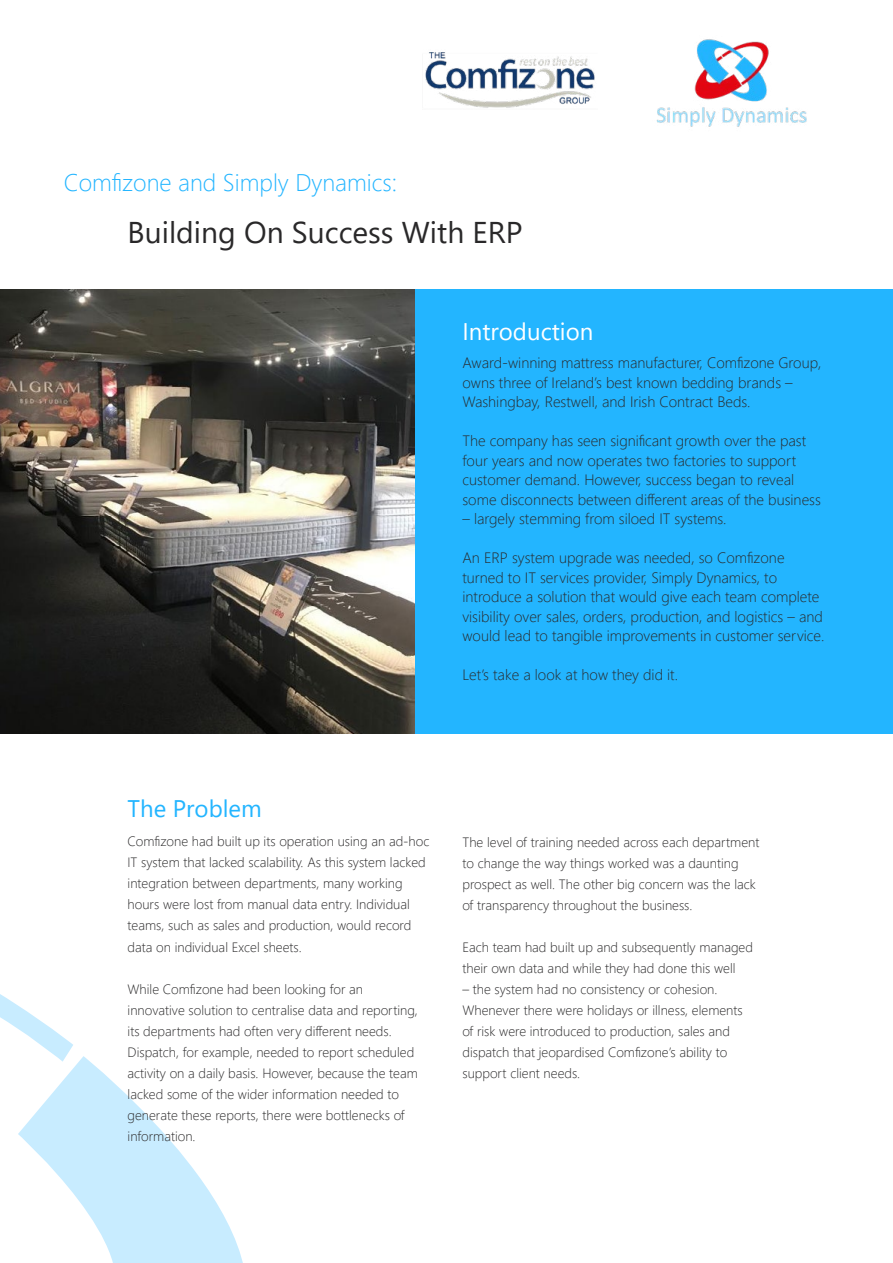
<style>
.page{position:relative;width:893px;height:1263px;background:#fff}
.page>*{position:absolute;margin:0;border:0;box-sizing:border-box;transform-origin:0 0}
.t1{font:30px "Segoe UI";color:#292829}
.t2{font:300 24px "Segoe UI";color:#23b5ff}
.t3{font:24px "Segoe UI";color:#fff}
.t4{font:24px "Segoe UI";color:#23b5ff}
.t5{font:300 15px/19.5px "Segoe UI";color:#292829}
.t6{font:300 13.5px/21px "Segoe UI";color:#292829}
</style>
<div class="page">
<svg style="left:0;top:994px;width:73px;height:62px"></svg>
<svg style="left:18px;top:1056px;width:225px;height:207px;fill:#c8ecff"></svg>
<div style="left:0;top:289px;width:893px;height:444px;background:#23b5ff"></div>
<img style="left:0;top:289px;width:415px;height:444px">
<img style="left:656px;top:39px;width:151px;height:88px">
<img style="left:425px;top:52px;width:170px;height:56px">
<h2 class="t2" style="left:64px;top:160px;width:335px">Comfizone and Simply Dynamics:</h2>
<h1 class="t1" style="left:128px;top:204px;width:396px">Building On Success With ERP</h1>
<h2 class="t3" style="left:462px;top:309px;width:132px">Introduction</h2>
<p class="t5" style="left:462px;top:351px;width:360px">Award-winning mattress manufacturer, Comfizone Group, owns three of Ireland’s best known bedding brands –<br>Washingbay, Restwell, and Irish Contract Beds.</p>
<p class="t5" style="left:462px;top:429px;width:360px">The company has seen significant growth over the past four years and now operates two factories to support customer demand. However, success began to reveal some disconnects between different areas of the business</p>
<p class="t5" style="left:462px;top:507px;width:266px">– largely stemming from siloed IT systems.</p>
<p class="t5" style="left:462px;top:546px;width:364px">An ERP system upgrade was needed, so Comfizone turned to IT services provider, Simply Dynamics, to introduce a solution that would give each team complete visibility over sales, orders, production, and logistics – and would lead to tangible improvements in customer service.</p>
<p class="t5" style="left:462px;top:663px;width:217px">Let’s take a look at how they did it.</p>
<h2 class="t4" style="left:128px;top:786px;width:136px">The Problem</h2>
<p class="t6" style="left:128px;top:830px;width:303px">Comfizone had built up its operation using an ad-hoc IT system that lacked scalability. As this system lacked integration between departments, many working hours were lost from manual data entry. Individual teams, such as sales and production, would record data on individual Excel sheets.</p>
<p class="t6" style="left:128px;top:977px;width:292px">While Comfizone had been looking for an innovative solution to centralise data and reporting, its departments had often very different needs.<br>Dispatch, for example, needed to report scheduled activity on a daily basis. However, because the team lacked some of the wider information needed to generate these reports, there were bottlenecks of information.</p>
<p class="t6" style="left:462px;top:830px;width:298px">The level of training needed across each department to change the way things worked was a daunting prospect as well. The other big concern was the lack of transparency throughout the business.</p>
<p class="t6" style="left:462px;top:935px;width:292px">Each team had built up and subsequently managed their own data and while they had done this well</p>
<p class="t6" style="left:462px;top:977px;width:282px">– the system had no consistency or cohesion.<br>Whenever there were holidays or illness, elements of risk were introduced to production, sales and dispatch that jeopardised Comfizone’s ability to support client needs.</p>
</div>
